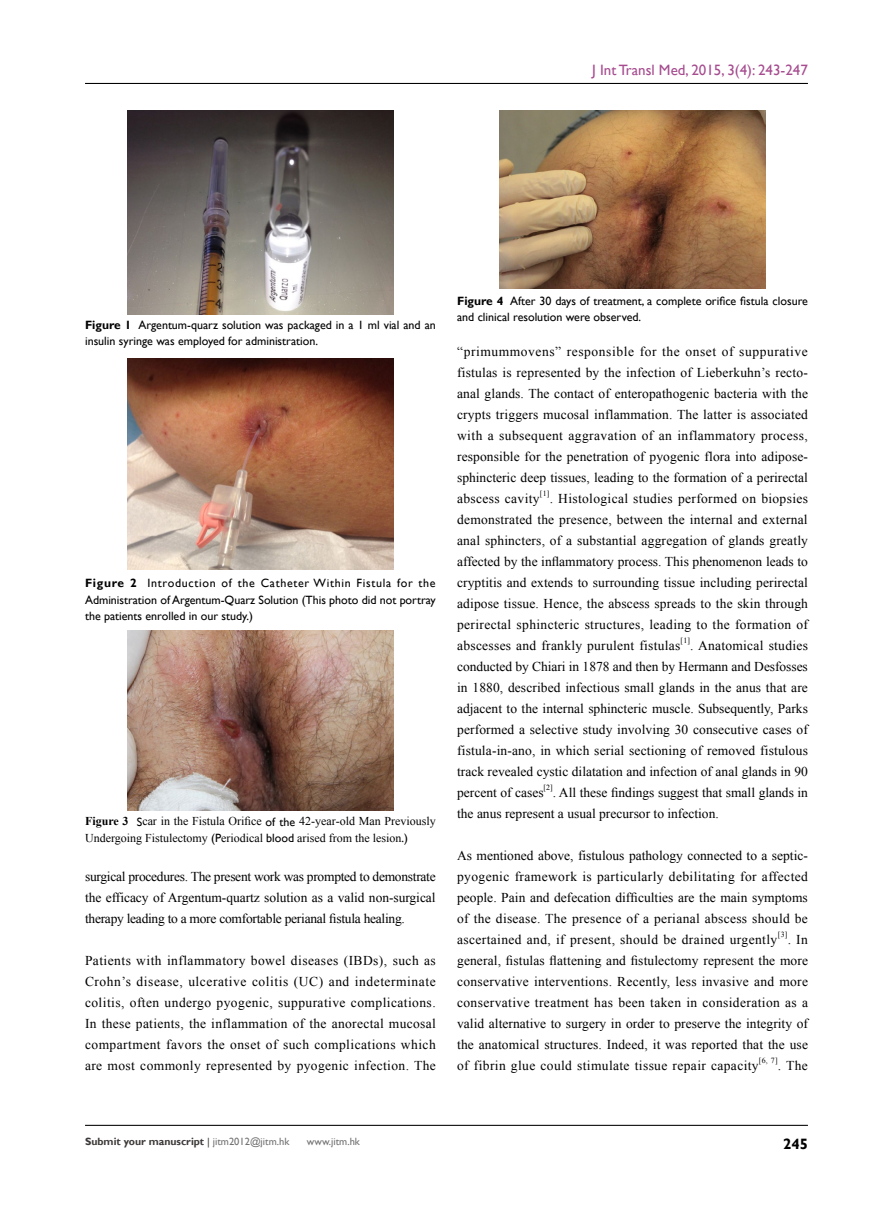
<style>
.page{position:relative;width:893px;height:1212px;background:#fff}
.page>*{position:absolute;margin:0;border:0;box-sizing:border-box;transform-origin:0 0}
.t1{font:15px "Gill Sans";color:#a64c8f}
.t2{font:700 15px "Gill Sans";color:#000}
.t3{font:13.5px/21px "Times New Roman";letter-spacing:.005em;color:#000;text-align:justify}
.t4{font:12px/16.5px "Gill Sans";color:#000}
.t5{font:12px/16.5px "Times New Roman";color:#000}
.t6{font:700 10.5px "Gill Sans";color:#3e3a39}
.t7{font:10.5px "Gill Sans";color:#727171}
.t8{font:7.8px "Times New Roman";color:#000}
.s1{font-weight:700}
.s2{font-family:"Gill Sans"}
.s3{font-weight:400}
.s4{font-weight:400;color:#727171}
</style>
<div class="page">
<img style="left:127px;top:111px;width:267px;height:203px">
<img style="left:127px;top:358px;width:267px;height:212px">
<img style="left:127px;top:630px;width:267px;height:181px">
<img style="left:499px;top:111px;width:267px;height:177px">
<p class="t1" style="left:592px;top:62px;width:217px">J Int Transl Med, 2015, 3(4): 243-247</p>
<p class="t4" style="left:85px;top:316px;width:352px"><span class="s1">Figure 1</span> Argentum-quarz solution was packaged in a 1 ml vial and an insulin syringe was employed for administration.</p>
<p class="t4" style="left:85px;top:575px;width:352px;text-align:justify"><span class="s1">Figure 2</span> Introduction of the Catheter Within Fistula for the Administration of Argentum-Quarz Solution (This photo did not portray the patients enrolled in our study.)</p>
<p class="t5" style="left:85px;top:813px;width:352px"><span class="s1">Figure 3</span> <span class="s2">S</span>car in the Fistula Orifice <span class="s2">of the</span> 42-year-old Man Previously<br>Undergoing Fistulectomy <span class="s2">(P</span>eriodical <span class="s2">blood</span> arised from the lesion<span class="s2">.)</span></p>
<p class="t3" style="left:85px;top:866px;width:352px">surgical procedures. The present work was prompted to demonstrate the efficacy of Argentum-quartz solution as a valid non-surgical therapy leading to a more comfortable perianal fistula healing.</p>
<p class="t3" style="left:85px;top:950px;width:352px">Patients with inflammatory bowel diseases (IBDs), such as Crohn’s disease, ulcerative colitis (UC) and indeterminate colitis, often undergo pyogenic, suppurative complications.<br>In these patients, the inflammation of the anorectal mucosal compartment favors the onset of such complications which are most commonly represented by pyogenic infection. The</p>
<p class="t4" style="left:457px;top:292px;width:352px"><span class="s1">Figure 4</span> After 30 days of treatment, a complete orifice fistula closure and clinical resolution were observed.</p>
<p class="t3" style="left:457px;top:340px;width:352px">“primummovens” responsible for the onset of suppurative fistulas is represented by the infection of Lieberkuhn’s recto&shy;anal glands. The contact of enteropathogenic bacteria with the crypts triggers mucosal inflammation. The latter is associated with a subsequent aggravation of an inflammatory process, responsible for the penetration of pyogenic flora into adipose&shy;sphincteric deep tissues, leading to the formation of a perirectal abscess cavity</p>
<p class="t8" style="left:540px;top:488px;width:11px">[1]</p>
<p class="t3" style="left:457px;top:487px;width:352px;text-indent:93px">. Histological studies performed on biopsies demonstrated the presence, between the internal and external anal sphincters, of a substantial aggregation of glands greatly affected by the inflammatory process. This phenomenon leads to cryptitis and extends to surrounding tissue including perirectal adipose tissue. Hence, the abscess spreads to the skin through perirectal sphincteric structures, leading to the formation of abscesses and frankly purulent fistulas</p>
<p class="t8" style="left:681px;top:635px;width:11px">[1]</p>
<p class="t3" style="left:457px;top:634px;width:352px;text-indent:233px">. Anatomical studies conducted by Chiari in 1878 and then by Hermann and Desfosses in 1880, described infectious small glands in the anus that are adjacent to the internal sphincteric muscle. Subsequently, Parks performed a selective study involving 30 consecutive cases of fistula-in-ano, in which serial sectioning of removed fistulous track revealed cystic dilatation and infection of anal glands in 90 percent of cases</p>
<p class="t8" style="left:544px;top:782px;width:11px">[2]</p>
<p class="t3" style="left:457px;top:781px;width:352px;text-indent:96px">. All these findings suggest that small glands in the anus represent a usual precursor to infection.</p>
<p class="t3" style="left:457px;top:844px;width:352px">As mentioned above, fistulous pathology connected to a septic&shy;pyogenic framework is particularly debilitating for affected people. Pain and defecation difficulties are the main symptoms of the disease. The presence of a perianal abscess should be ascertained and, if present, should be drained urgently</p>
<p class="t8" style="left:778px;top:929px;width:11px">[3]</p>
<p class="t3" style="left:457px;top:928px;width:352px;text-indent:331px">. In general, fistulas flattening and fistulectomy represent the more conservative interventions. Recently, less invasive and more conservative treatment has been taken in consideration as a valid alternative to surgery in order to preserve the integrity of the anatomical structures. Indeed, it was reported that the use of fibrin glue could stimulate tissue repair capacity</p>
<p class="t8" style="left:759px;top:1055px;width:20px">[6, 7]</p>
<p class="t3" style="left:778px;top:1054px;width:32px">. The</p>
<p class="t6" style="left:85px;top:1135px;width:206px">Submit your manuscript <span class="s3">|</span> <span class="s4">jitm2012@jitm.hk</span></p>
<p class="t7" style="left:307px;top:1135px;width:55px">www.jitm.hk</p>
<p class="t2" style="left:783px;top:1134px;width:26px">245</p>
</div>
